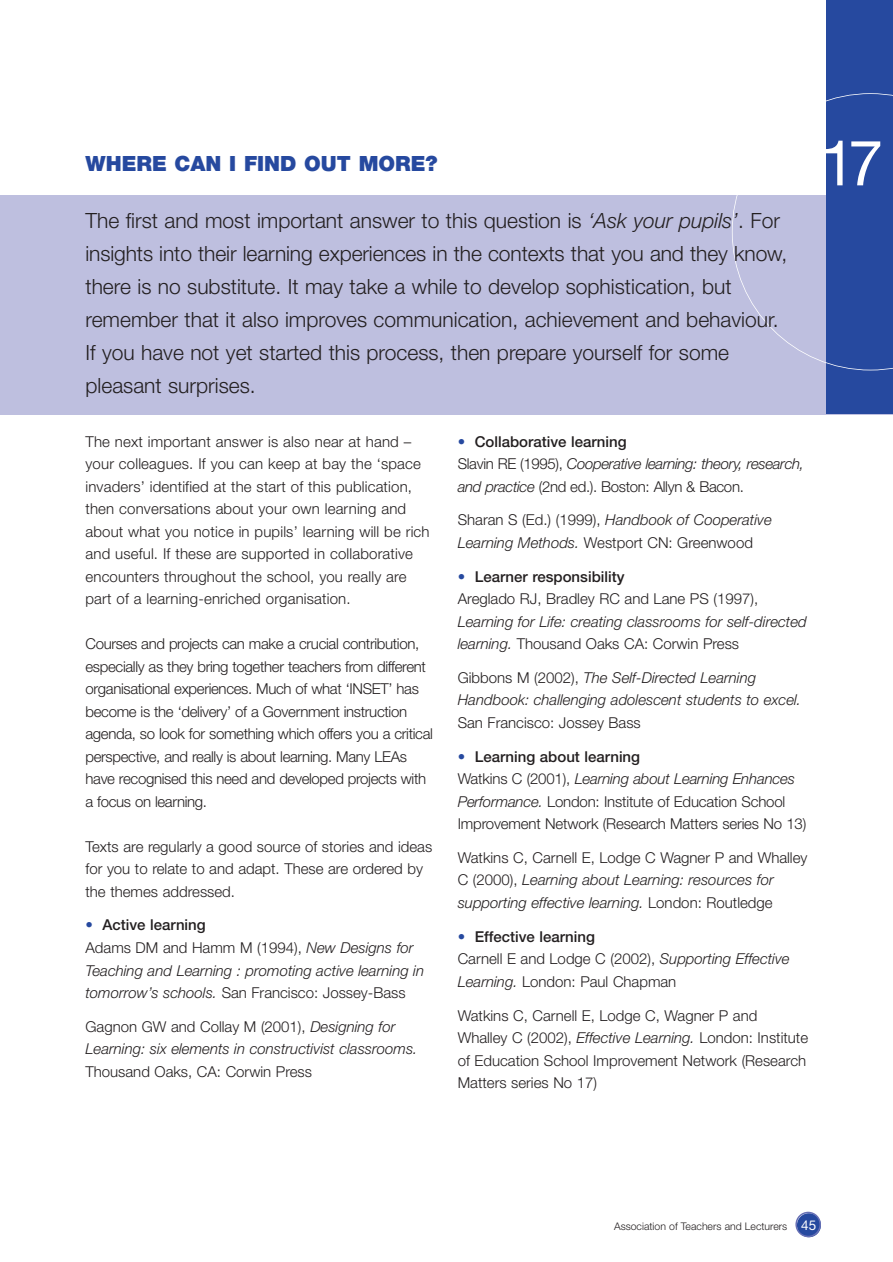
<style>
.page{position:relative;width:893px;height:1262px;background:#fff}
.page>*{position:absolute;margin:0;border:0;box-sizing:border-box;transform-origin:0 0}
.t1{font:63px "Helvetica Neue";color:#fff}
.t2{font:300 21px/33px "Helvetica Neue";color:#231f20}
.t3{font:900 21px "Helvetica Neue";color:#26499f}
.t4{font:300 15px/22.5px "Helvetica Neue";color:#231f20}
.t5{font:italic 300 15px/22.5px "Helvetica Neue";color:#231f20}
.t6{font:300 15px/22.5px "Helvetica Neue";letter-spacing:-.02em;color:#231f20}
.t7{font:italic 300 15px/22.5px "Helvetica Neue";letter-spacing:-.02em;color:#231f20}
.t8{font:300 10.5px "Helvetica Neue";color:#231f20}
.s1{font-style:italic}
.s2{font-weight:500;font-style:normal;color:#26499f}
.s3{font-weight:500;font-style:normal}
.s4{font-style:normal}
.s5{font-weight:500;color:#26499f}
.s6{font-weight:500}
.s7{font-weight:400;font-size:13.5px;color:#fff}
</style>
<div class="page">
<svg style="left:795px;top:1211px;width:26px;height:26px"></svg>
<div style="left:1px;top:195px;width:891px;height:219px;background:#bebfdf"></div>
<div style="left:825px;top:0;width:67px;height:414px;background:#26499f"></div>
<svg style="left:732px;top:93px;width:160px;height:277px"></svg>
<h2 class="t3" style="left:85px;top:156px;width:353px">WHERE CAN I FIND OUT MORE?</h2>
<p class="t2" style="left:85px;top:206px;width:703px">The first and most important answer to this question is <span class="s1">‘Ask your pupils’</span>. For insights into their learning experiences in the contexts that you and they know, there is no substitute. It may take a while to develop sophistication, but remember that it also improves communication, achievement and behaviour.<br>If you have not yet started this process, then prepare yourself for some pleasant surprises.</p>
<p class="t4" style="left:85px;top:431px;width:345px">The next important answer is also near at hand – your colleagues. If you can keep at bay the ‘space invaders’ identified at the start of this publication, then conversations about your own learning and about what you notice in pupils’ learning will be rich and useful. If these are supported in collaborative encounters throughout the school, you really are part of a learning-enriched organisation.</p>
<p class="t6" style="left:85px;top:634px;width:349px">Courses and projects can make a crucial contribution, especially as they bring together teachers from different organisational experiences. Much of what ‘INSET’ has become is the ‘delivery’ of a Government instruction agenda, so look for something which offers you a critical perspective, and really is about learning. Many LEAs have recognised this need and developed projects with a focus on learning.</p>
<p class="t4" style="left:85px;top:836px;width:348px">Texts are regularly a good source of stories and ideas for you to relate to and adapt. These are ordered by the themes addressed.</p>
<p class="t5" style="left:85px;top:915px;width:340px"><span class="s2">•</span> <span class="s3">Active learning<br></span><span class="s4">Adams DM and Hamm M (1994),</span> New Designs for Teaching and Learning : promoting active learning in tomorrow’s schools. <span class="s4">San Francisco: Jossey-Bass</span></p>
<p class="t5" style="left:85px;top:1016px;width:333px"><span class="s4">Gagnon GW and Collay M (2001),</span> Designing for<br>Learning: six elements in constructivist classrooms.</p>
<p class="t4" style="left:85px;top:1061px;width:228px">Thousand Oaks, CA: Corwin Press</p>
<p class="t7" style="left:458px;top:431px;width:348px"><span class="s2">•</span> <span class="s3">Collaborative learning<br></span><span class="s4">Slavin RE (1995),</span> Cooperative learning: theory, research, and practice <span class="s4">(2nd ed.). Boston: Allyn &amp; Bacon.</span></p>
<p class="t4" style="left:457px;top:510px;width:315px">Sharan S (Ed.) (1999), <span class="s1">Handbook of Cooperative<br>Learning Methods.</span> Westport CN: Greenwood</p>
<p class="t4" style="left:458px;top:566px;width:302px"><span class="s5">•</span> <span class="s6">Learner responsibility<br></span>Areglado RJ, Bradley RC and Lane PS (1997),</p>
<p class="t5" style="left:458px;top:611px;width:350px">Learning for Life: creating classrooms for self-directed learning. <span class="s4">Thousand Oaks CA: Corwin Press</span></p>
<p class="t5" style="left:457px;top:667px;width:345px"><span class="s4">Gibbons M (2002),</span> The Self-Directed Learning<br>Handbook: challenging adolescent students to excel.</p>
<p class="t4" style="left:458px;top:712px;width:184px">San Francisco: Jossey Bass</p>
<p class="t4" style="left:457px;top:746px;width:350px"><span class="s5">•</span> <span class="s6">Learning about learning<br></span>Watkins C (2001), <span class="s1">Learning about Learning Enhances Performance.</span> London: Institute of Education School Improvement Network (Research Matters series No 13)</p>
<p class="t4" style="left:457px;top:847px;width:351px">Watkins C, Carnell E, Lodge C Wagner P and Whalley<br>C (2000), <span class="s1">Learning about Learning: resources for supporting effective learning.</span> London: Routledge</p>
<p class="t4" style="left:458px;top:926px;width:333px"><span class="s5">•</span> <span class="s6">Effective learning<br></span>Carnell E and Lodge C (2002), <span class="s1">Supporting Effective<br>Learning.</span> London: Paul Chapman</p>
<p class="t4" style="left:458px;top:1005px;width:352px">Watkins C, Carnell E, Lodge C, Wagner P and Whalley C (2002), <span class="s1">Effective Learning.</span> London: Institute of Education School Improvement Network (Research Matters series No 17)</p>
<h1 class="t1" style="left:820px;top:140px;width:65px">17</h1>
<p class="t8" style="left:614px;top:1222px;width:204px">Association of Teachers and Lecturers <span class="s7">45</span></p>
</div>
